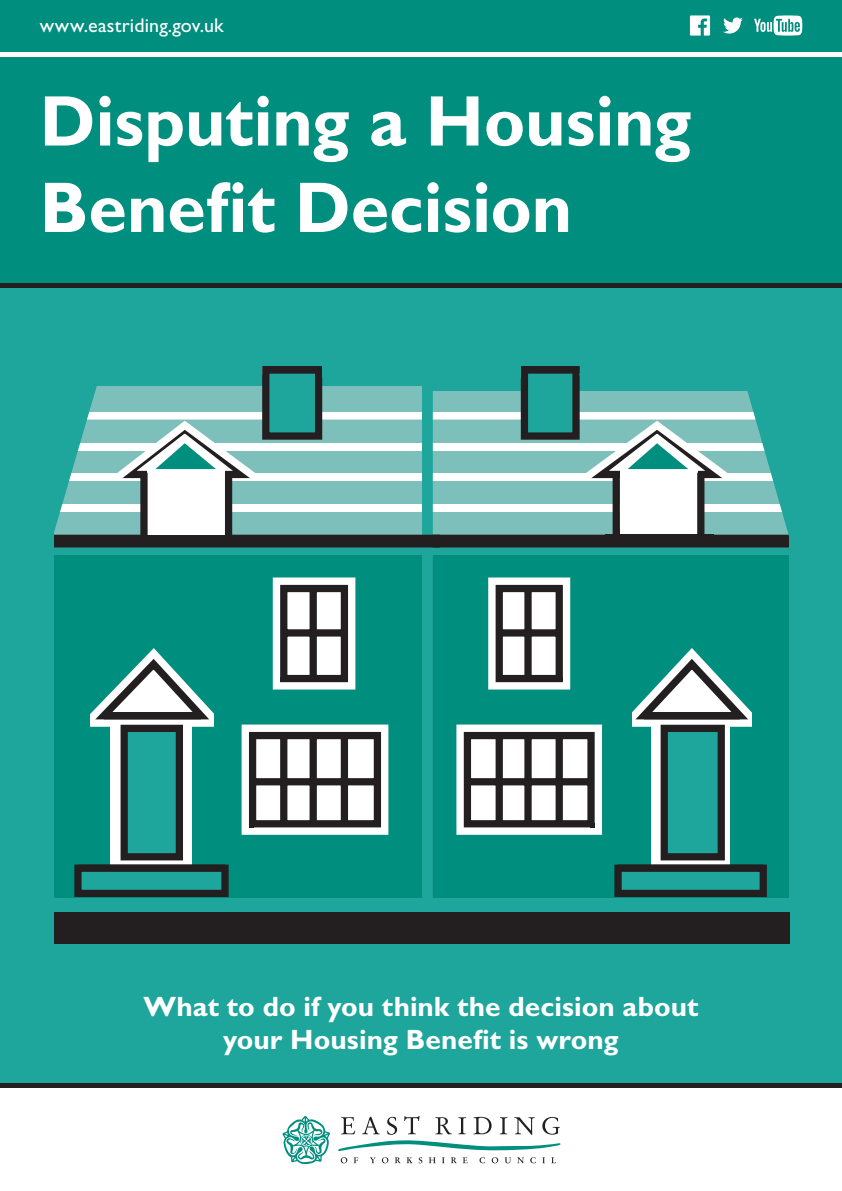
<style>
.page{position:relative;width:842px;height:1191px;background:#fff}
.page>*{position:absolute;margin:0;border:0;box-sizing:border-box;transform-origin:0 0}
.t1{font:700 72px/86.4px "Gill Sans Std";letter-spacing:-.005em;color:#fff}
.t2{font:700 28px/33.6px "Gill Sans Std";color:#fff;text-align:center}
.t3{font:20px "Gill Sans Std";letter-spacing:.01em;color:#fff}
</style>
<div class="page">
<div style="left:0;top:57px;width:842px;height:226px;background:#008e7f"></div>
<div style="left:0;top:283px;width:842px;height:6px;background:#231f20"></div>
<div style="left:0;top:1083px;width:842px;height:6px;background:#231f20"></div>
<div style="left:0;top:289px;width:842px;height:794px;background:#1fa69c"></div>
<div style="left:426px;top:391px;width:367px;height:155px;background:#7dc0bb"></div>
<div style="left:422px;top:534px;width:367px;height:13px;background:#231f20"></div>
<div style="left:422px;top:412px;width:367px;height:7px;background:#fff"></div>
<div style="left:422px;top:443px;width:367px;height:7px;background:#fff"></div>
<div style="left:422px;top:473px;width:367px;height:7px;background:#fff"></div>
<div style="left:422px;top:504px;width:367px;height:8px;background:#fff"></div>
<div style="left:422px;top:555px;width:367px;height:342px;background:#008e7f"></div>
<div style="left:456px;top:724px;width:146px;height:110px;background:#fff;border:22px solid #fff"></div>
<div style="left:652px;top:702px;width:78px;height:178px;background:#fff"></div>
<div style="left:661px;top:724px;width:64px;height:136px;background:#1fa69c;border:7px solid #231f20"></div>
<div style="left:614px;top:864px;width:153px;height:33px;background:#1fa69c;border:7px solid #231f20"></div>
<div style="left:43px;top:375px;width:390px;height:533px;border:22px solid #1fa69c"></div>
<div style="left:54px;top:386px;width:368px;height:155px;background:#7dc0bb"></div>
<div style="left:54px;top:534px;width:386px;height:13px;background:#231f20"></div>
<div style="left:54px;top:412px;width:368px;height:7px;background:#fff"></div>
<div style="left:54px;top:443px;width:368px;height:7px;background:#fff"></div>
<div style="left:54px;top:473px;width:368px;height:7px;background:#fff"></div>
<div style="left:54px;top:504px;width:368px;height:8px;background:#fff"></div>
<div style="left:54px;top:555px;width:368px;height:342px;background:#008e7f"></div>
<div style="left:242px;top:724px;width:146px;height:110px;background:#fff"></div>
<div style="left:111px;top:702px;width:81px;height:178px;background:#fff"></div>
<div style="left:121px;top:724px;width:62px;height:136px;background:#1fa69c;border:7px solid #231f20"></div>
<div style="left:74px;top:864px;width:155px;height:33px;background:#1fa69c;border:7px solid #231f20"></div>
<div style="left:54px;top:919px;width:735px;height:24px;background:#231f20"></div>
<div style="left:54px;top:912px;width:735px;height:23px;background:#231f20"></div>
<svg style="left:43px;top:366px;width:342px;height:465px"></svg>
<svg style="left:460px;top:366px;width:333px;height:465px"></svg>
<div style="left:0;top:0;width:842px;height:57px;background:linear-gradient(to right,#fff,#fff)"></div>
<div style="left:0;top:0;width:842px;height:51px;background:#008e7f"></div>
<svg style="left:754px;top:15px;width:48px;height:21px"></svg>
<svg style="left:723px;top:17px;width:20px;height:17px"></svg>
<svg style="left:690px;top:15px;width:20px;height:21px"></svg>
<svg style="left:338px;top:1116px;width:222px;height:35px"></svg>
<svg style="left:341px;top:1157px;width:6px;height:6px"></svg>
<svg style="left:354px;top:1157px;width:4px;height:6px"></svg>
<svg style="left:370px;top:1157px;width:6px;height:6px"></svg>
<svg style="left:382px;top:1157px;width:6px;height:6px"></svg>
<svg style="left:395px;top:1157px;width:6px;height:6px"></svg>
<svg style="left:407px;top:1157px;width:6px;height:6px"></svg>
<svg style="left:419px;top:1157px;width:3px;height:6px"></svg>
<svg style="left:429px;top:1157px;width:7px;height:6px"></svg>
<svg style="left:442px;top:1157px;width:3px;height:6px"></svg>
<svg style="left:451px;top:1157px;width:6px;height:6px"></svg>
<svg style="left:463px;top:1157px;width:5px;height:6px"></svg>
<svg style="left:479px;top:1157px;width:6px;height:6px"></svg>
<svg style="left:492px;top:1157px;width:6px;height:6px"></svg>
<svg style="left:505px;top:1157px;width:6px;height:6px"></svg>
<svg style="left:517px;top:1157px;width:7px;height:6px"></svg>
<svg style="left:530px;top:1157px;width:6px;height:6px"></svg>
<svg style="left:542px;top:1157px;width:3px;height:6px"></svg>
<svg style="left:551px;top:1157px;width:5px;height:6px"></svg>
<svg style="left:282px;top:1115px;width:48px;height:49px"></svg>
<p class="t3" style="left:40px;top:14px;width:186px">www.eastriding.gov.uk</p>
<h1 class="t1" style="left:40px;top:78px;width:653px">Disputing a Housing<br>Benefit Decision</h1>
<p class="t2" style="left:143px;top:989px;width:556px">What to do if you think the decision about your Housing Benefit is wrong</p>
</div>
